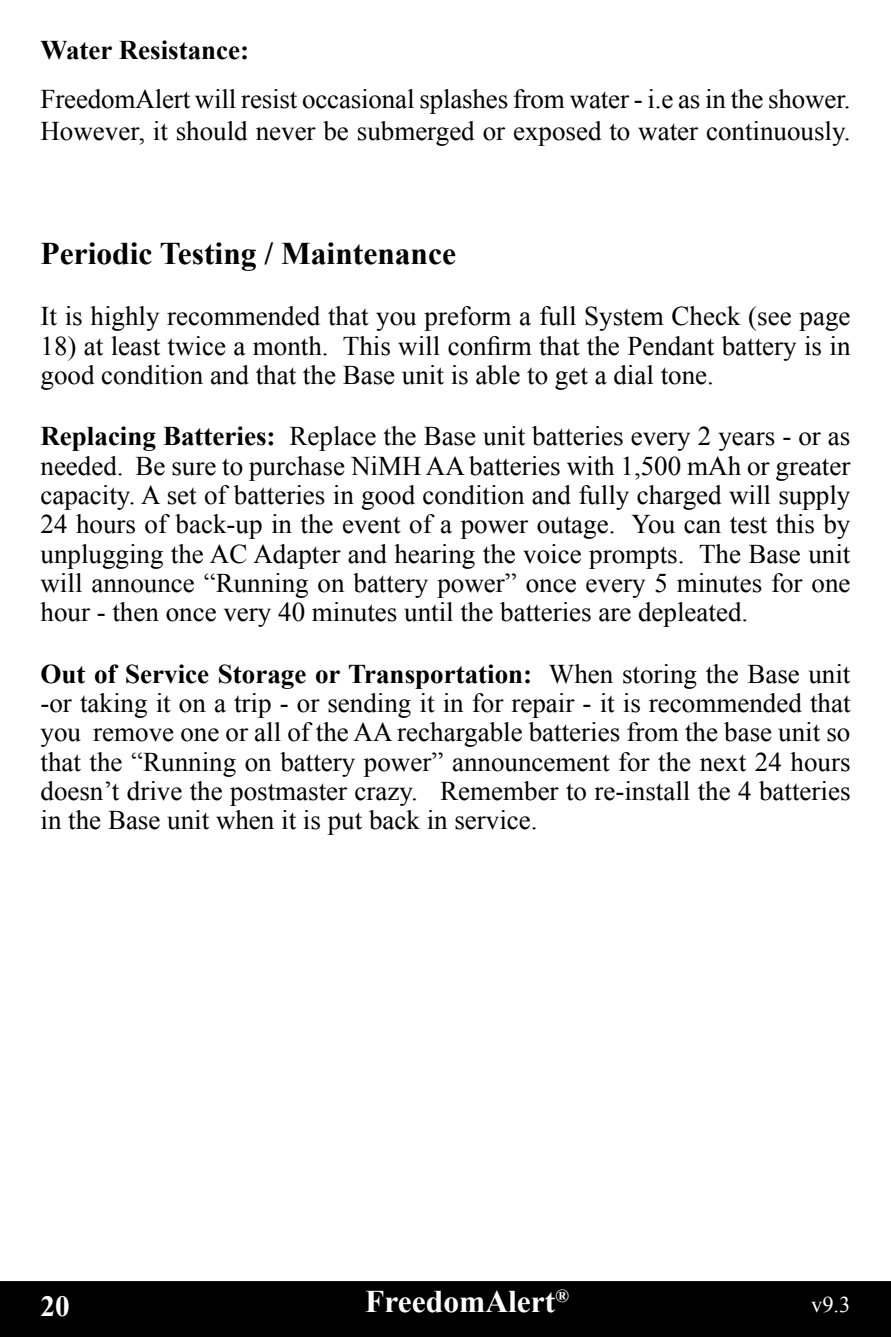
<style>
.page{position:relative;width:891px;height:1337px;background:#fff}
.page>*{position:absolute;margin:0;border:0;box-sizing:border-box;transform-origin:0 0}
.t1{font:700 31.5px "Times New Roman";color:#000}
.t2{font:700 31.5px "Times New Roman";color:#fff}
.t3{font:700 29.25px "Times New Roman";color:#fff}
.t4{font:27px/29.2px "Times New Roman";color:#000}
.t5{font:700 27px "Times New Roman";color:#000}
.t6{font:22.5px "Times New Roman";color:#fff}
.s1{font-weight:700}
</style>
<div class="page">
<div style="left:0;top:1281px;width:890px;height:55px;background:#000"></div>
<svg style="left:890px;top:1281px;width:1px;height:55px"></svg>
<p class="t5" style="left:40px;top:32px;width:210px">Water Resistance:</p>
<p class="t4" style="left:40px;top:82px;width:812px;line-height:32.4px">FreedomAlert will resist occasional splashes from water - i.e as in the shower.<br>However, it should never be submerged or exposed to water continuously.</p>
<p class="t1" style="left:40px;top:231px;width:417px">Periodic Testing / Maintenance</p>
<p class="t4" style="left:40px;top:301px;width:812px">It is highly recommended that you preform a full System Check (see page</p>
<p class="t4" style="left:40px;top:330px;width:811px">18) at least twice a month. This will confirm that the Pendant battery is in good condition and that the Base unit is able to get a dial tone.</p>
<p class="t4" style="left:40px;top:421px;width:812px;text-align:justify"><span class="s1">Replacing Batteries:</span> Replace the Base unit batteries every 2 years - or as needed. Be sure to purchase NiMH AA batteries with 1,500 mAh or greater capacity. A set of batteries in good condition and fully charged will supply 24 hours of back-up in the event of a power outage. You can test this by unplugging the AC Adapter and hearing the voice prompts. The Base unit will announce “Running on battery power” once every 5 minutes for one hour - then once very 40 minutes until the batteries are depleated.</p>
<p class="t4" style="left:40px;top:658px;width:812px;text-align:justify"><span class="s1">Out of Service Storage or Transportation:</span> When storing the Base unit -or taking it on a trip - or sending it in for repair - it is recommended that you remove one or all of the AA rechargable batteries from the base unit so that the “Running on battery power” announcement for the next 24 hours doesn’t drive the postmaster crazy. Remember to re-install the 4 batteries in the Base unit when it is put back in service.</p>
<p class="t3" style="left:40px;top:1285px;width:31px">20</p>
<p class="t2" style="left:365px;top:1279px;width:205px">FreedomAlert<sup>®</sup></p>
<p class="t6" style="left:811px;top:1289px;width:41px">v9.3</p>
</div>
